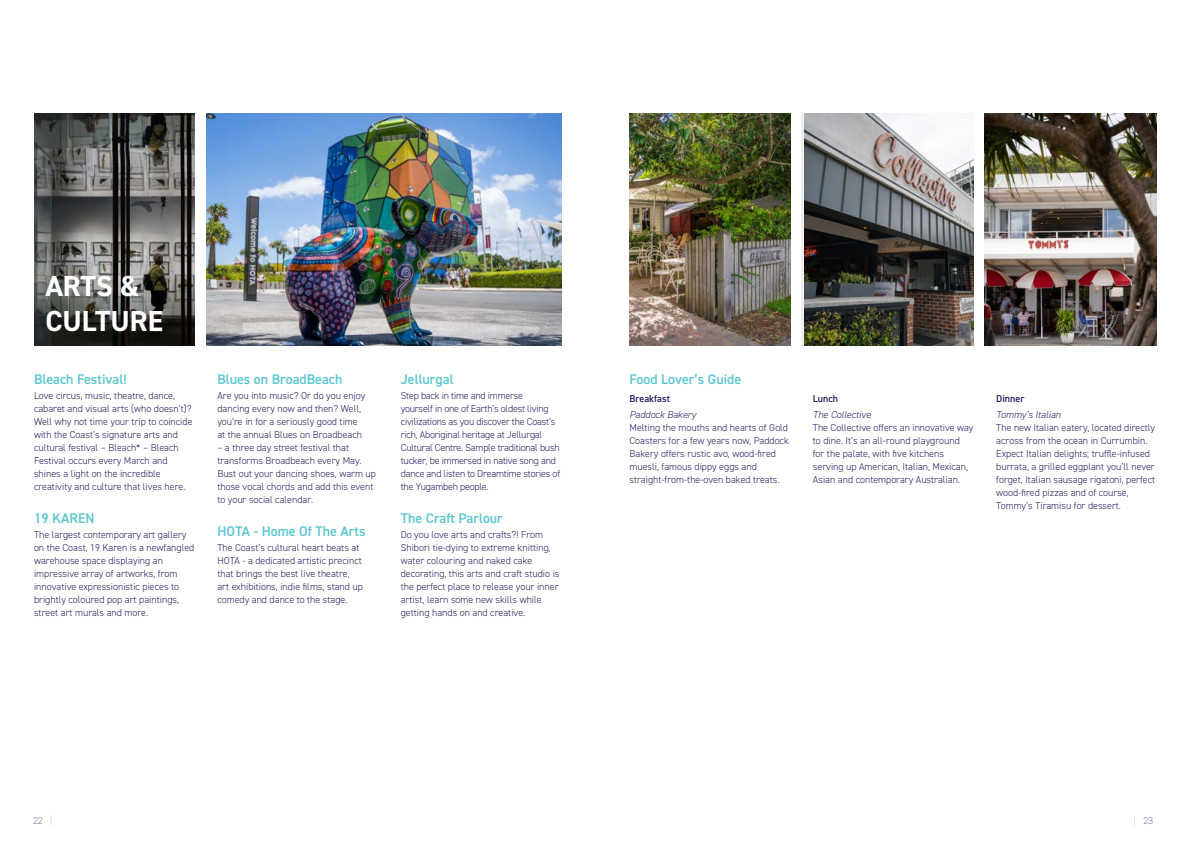
<style>
.page{position:relative;width:1191px;height:842px;background:#fff}
.page>*{position:absolute;margin:0;border:0;box-sizing:border-box;transform-origin:0 0}
.t1{font:700 29px/34.8px "DIN2014";color:#fff}
.t2{font:600 14px "DIN2014";color:#5dc7d1}
.t3{font:300 10px/13px "DIN2014";color:#262460}
.t4{font:300 10px/13px "DIN2014";letter-spacing:-.02em;color:#262460}
.t5{font:italic 300 10px "DIN2014";color:#262460}
.t6{font:600 10px "DIN2014";color:#262460}
.t7{font:200 10px "DIN2014";color:#262460}
.s1{color:#5dc7d1}
</style>
<div class="page">
<img style="left:34px;top:114px;width:161px;height:232px">
<img style="left:206px;top:113px;width:355px;height:233px">
<img style="left:629px;top:113px;width:161px;height:233px">
<img style="left:804px;top:113px;width:169px;height:233px">
<img style="left:985px;top:113px;width:172px;height:233px">
<h1 class="t1" style="left:45px;top:268px;width:119px">ARTS &amp;<br>CULTURE</h1>
<h2 class="t2" style="left:34px;top:369px;width:94px">Bleach Festival!</h2>
<p class="t3" style="left:34px;top:389px;width:160px">Love circus, music, theatre, dance, cabaret and visual arts (who doesn’t)?<br>Well why not time your trip to coincide with the Coast’s signature arts and cultural festival – Bleach* – Bleach Festival occurs every March and shines a light on the incredible creativity and culture that lives here.</p>
<h2 class="t2" style="left:34px;top:508px;width:62px">19 KAREN</h2>
<p class="t3" style="left:34px;top:528px;width:162px">The largest contemporary art gallery on the Coast, 19 Karen is a newfangled warehouse space displaying an impressive array of artworks, from innovative expressionistic pieces to brightly coloured pop art paintings, street art murals and more.</p>
<h2 class="t2" style="left:217px;top:369px;width:127px">Blues on BroadBeach</h2>
<p class="t3" style="left:217px;top:389px;width:149px">Are you into music? Or do you enjoy dancing every now and then? Well, you’re in for a seriously good time at the annual Blues on Broadbeach</p>
<p class="t3" style="left:217px;top:441px;width:160px">– a three day street festival that transforms Broadbeach every May.<br>Bust out your dancing shoes, warm up those vocal chords and add this event to your social calendar.</p>
<h2 class="t2" style="left:217px;top:521px;width:150px">HOTA - Home Of The Arts</h2>
<p class="t3" style="left:217px;top:541px;width:147px">The Coast’s cultural heart beats at HOTA - a dedicated artistic precinct that brings the best live theatre, art exhibitions, indie films, stand up comedy and dance to the stage.</p>
<h2 class="t2" style="left:401px;top:369px;width:54px">Jellurgal</h2>
<p class="t4" style="left:401px;top:389px;width:161px">Step back in time and immerse<br>yourself in one of Earth’s oldest living civilizations as you discover the Coast’s rich, Aboriginal heritage at Jellurgal Cultural Centre. Sample traditional bush tucker, be immersed in native song and dance and listen to Dreamtime stories of the Yugambeh people.</p>
<h2 class="t2" style="left:401px;top:508px;width:104px">The Craft Parlour</h2>
<p class="t3" style="left:401px;top:528px;width:160px">Do you love arts and crafts?! From Shibori tie-dying to extreme knitting, water colouring and naked cake decorating, this arts and craft studio is the perfect place to release your inner artist, learn some new skills while getting hands on and creative.</p>
<h2 class="t2" style="left:629px;top:369px;width:113px">Food Lover’s Guide</h2>
<p class="t6" style="left:629px;top:392px;width:42px">Breakfast</p>
<p class="t5" style="left:629px;top:408px;width:68px">Paddock Bakery</p>
<p class="t3" style="left:629px;top:421px;width:161px">Melting the mouths and hearts of Gold Coasters for a few years now, Paddock Bakery offers rustic avo, wood-fired muesli, famous dippy eggs and straight-from-the-oven baked treats.</p>
<p class="t6" style="left:813px;top:392px;width:27px">Lunch</p>
<p class="t5" style="left:813px;top:408px;width:59px">The Collective</p>
<p class="t3" style="left:813px;top:421px;width:162px">The Collective offers an innovative way to dine. It’s an all-round playground for the palate, with five kitchens serving up American, Italian, Mexican, Asian and contemporary Australian.</p>
<p class="t6" style="left:996px;top:392px;width:30px">Dinner</p>
<p class="t5" style="left:996px;top:408px;width:66px">Tommy’s Italian</p>
<p class="t3" style="left:996px;top:421px;width:160px">The new Italian eatery, located directly across from the ocean in Currumbin.<br>Expect Italian delights; truffle-infused burrata, a grilled eggplant you’ll never forget, Italian sausage rigatoni, perfect wood-fired pizzas and of course, Tommy’s Tiramisu for dessert.</p>
<p class="t7" style="left:33px;top:814px;width:21px">22 <span class="s1">|</span></p>
<p class="t7" style="left:1133px;top:814px;width:21px"><span class="s1">|</span> 23</p>
</div>
